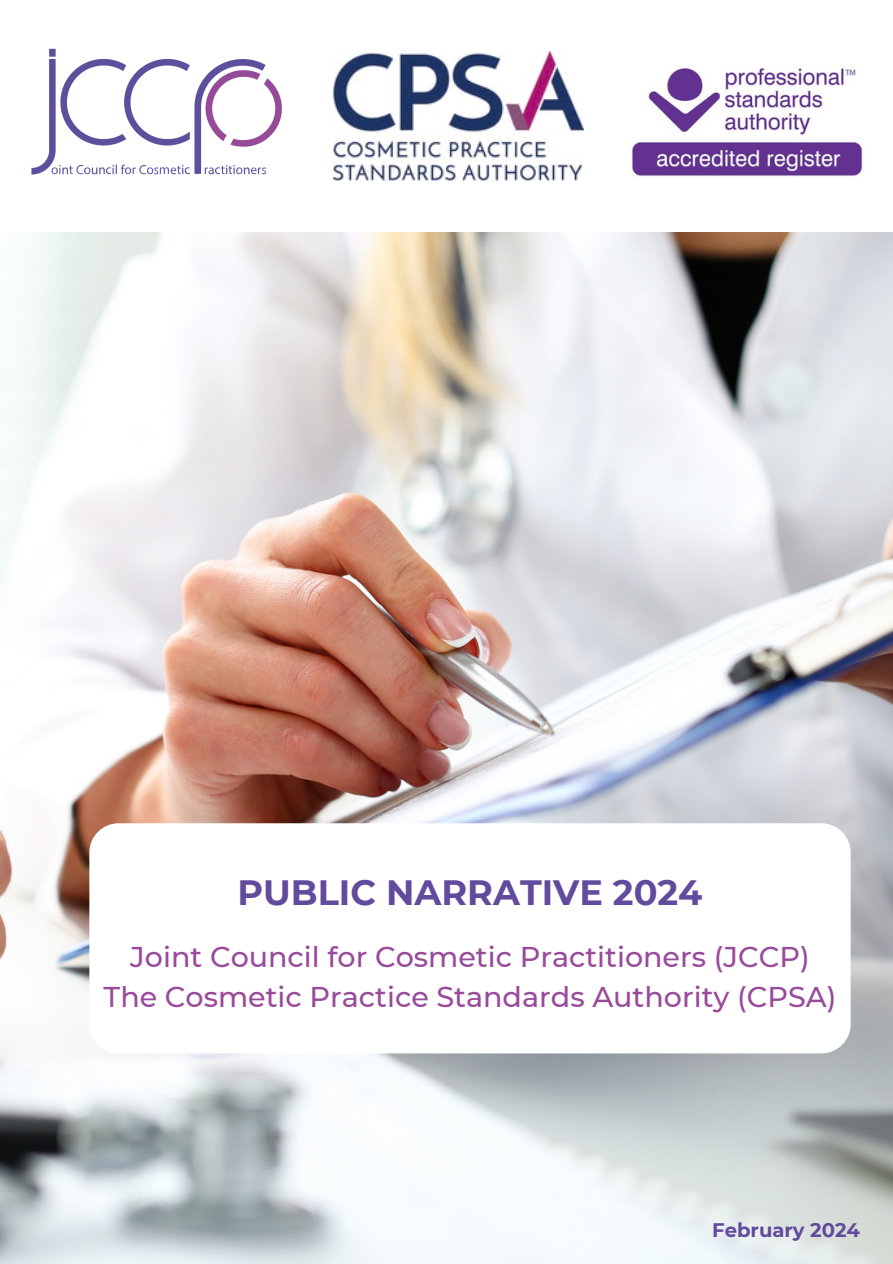
<style>
.page{position:relative;width:893px;height:1264px;background:#fff}
.page>*{position:absolute;margin:0;border:0;box-sizing:border-box;transform-origin:0 0}
.t1{font:700 35.1px "Montserrat";color:#624a9d}
.t2{font:500 28.5px/39.3px "Montserrat";color:#994a9b;text-align:center}
.t3{font:700 19.5px "Montserrat";color:#624a9d}
</style>
<div class="page">
<img style="left:0;top:232px;width:892px;height:1030px">
<img style="left:31px;top:48px;width:251px;height:127px">
<div style="left:89px;top:823px;width:761px;height:230px;background:#fff;border-radius:29px"></div>
<img style="left:631px;top:68px;width:232px;height:108px">
<img style="left:333px;top:51px;width:250px;height:130px">
<h2 class="t1" style="left:237px;top:871px;width:466px">PUBLIC NARRATIVE 2024</h2>
<p class="t2" style="left:104px;top:937px;width:734px">Joint Council for Cosmetic Practitioners (JCCP)<br>The Cosmetic Practice Standards Authority (CPSA)</p>
<h1 class="t3" style="left:712px;top:1217px;width:149px">February 2024</h1>
</div>
